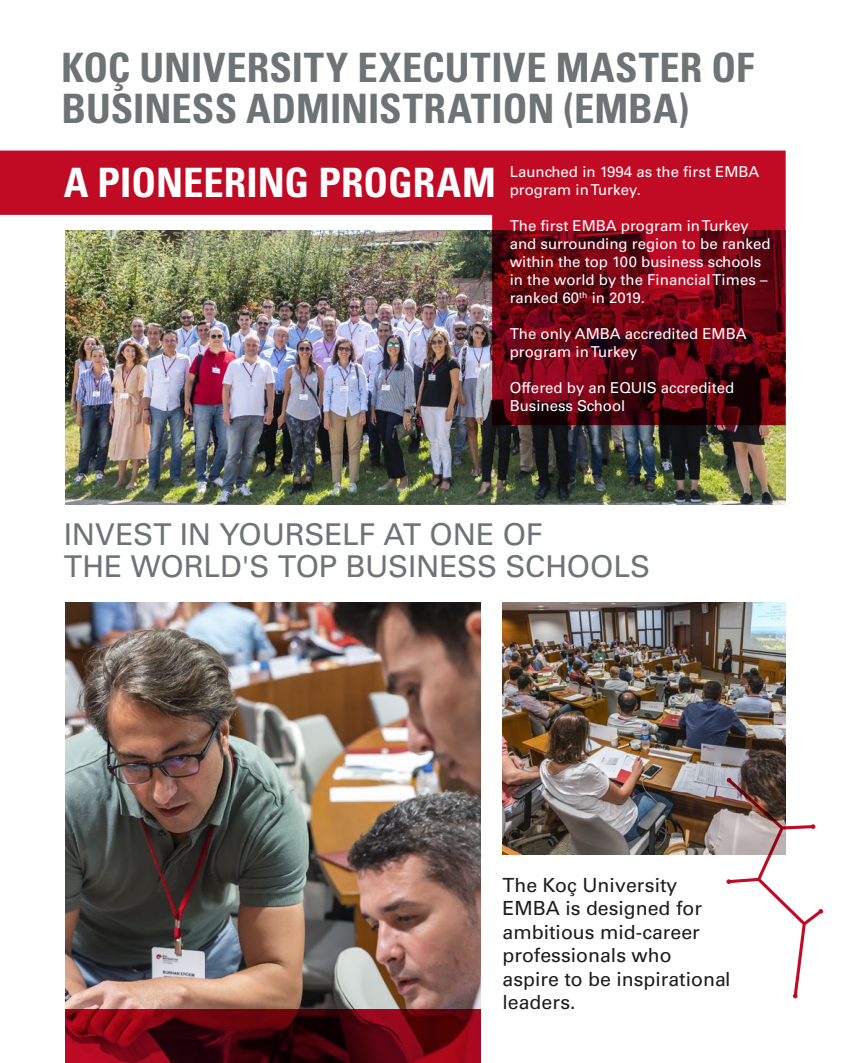
<style>
.page{position:relative;width:851px;height:1063px;background:#fff}
.page>*{position:absolute;margin:0;border:0;box-sizing:border-box;transform-origin:0 0}
.t1{font:700 condensed 40.5px/40.5px "Univers LT Std";letter-spacing:.005em;color:#6e7375}
.t2{font:700 condensed 40.5px "Univers LT Std";color:#fff}
.t3{font:30px/31.5px "Univers LT Std";letter-spacing:-.005em;color:#6e7375}
.t4{font:19.5px/23.4px "Univers LT Std";color:#1c1c1b}
.t5{font:15px/18px "Univers LT Std";color:#fff}
</style>
<div class="page">
<img style="left:65px;top:425px;width:720px;height:79px">
<img style="left:65px;top:602px;width:415px;height:408px">
<img style="left:502px;top:602px;width:283px;height:253px">
<img style="left:0;top:151px;width:785px;height:274px">
<svg style="left:726px;top:778px;width:97px;height:220px"></svg>
<svg style="left:65px;top:1010px;width:415px;height:53px;background:#5e040f"></svg>
<h1 class="t1" style="left:61px;top:48px;width:694px">KOÇ UNIVERSITY EXECUTIVE MASTER OF<br>BUSINESS ADMINISTRATION (EMBA)</h1>
<p class="t5" style="left:509px;top:163px;width:251px">Launched in 1994 as the first EMBA program inTurkey.</p>
<p class="t5" style="left:509px;top:217px;width:262px">The first EMBA program inTurkey and surrounding region to be ranked within the top 100 business schools in the world by the FinancialTimes – ranked 60<sup>th</sup> in 2019.</p>
<p class="t5" style="left:509px;top:325px;width:238px">The only AMBA accredited EMBA program inTurkey</p>
<p class="t5" style="left:509px;top:379px;width:226px">Offered by an EQUIS accredited<br>Business School</p>
<h1 class="t2" style="left:64px;top:158px;width:433px">A PIONEERING PROGRAM</h1>
<h2 class="t3" style="left:64px;top:519px;width:587px">INVEST IN YOURSELF AT ONE OF<br>THE WORLD'S TOP BUSINESS SCHOOLS</h2>
<h3 class="t4" style="left:502px;top:873px;width:230px">The Koç University<br>EMBA is designed for ambitious mid-career professionals who aspire to be inspirational leaders.</h3>
</div>
